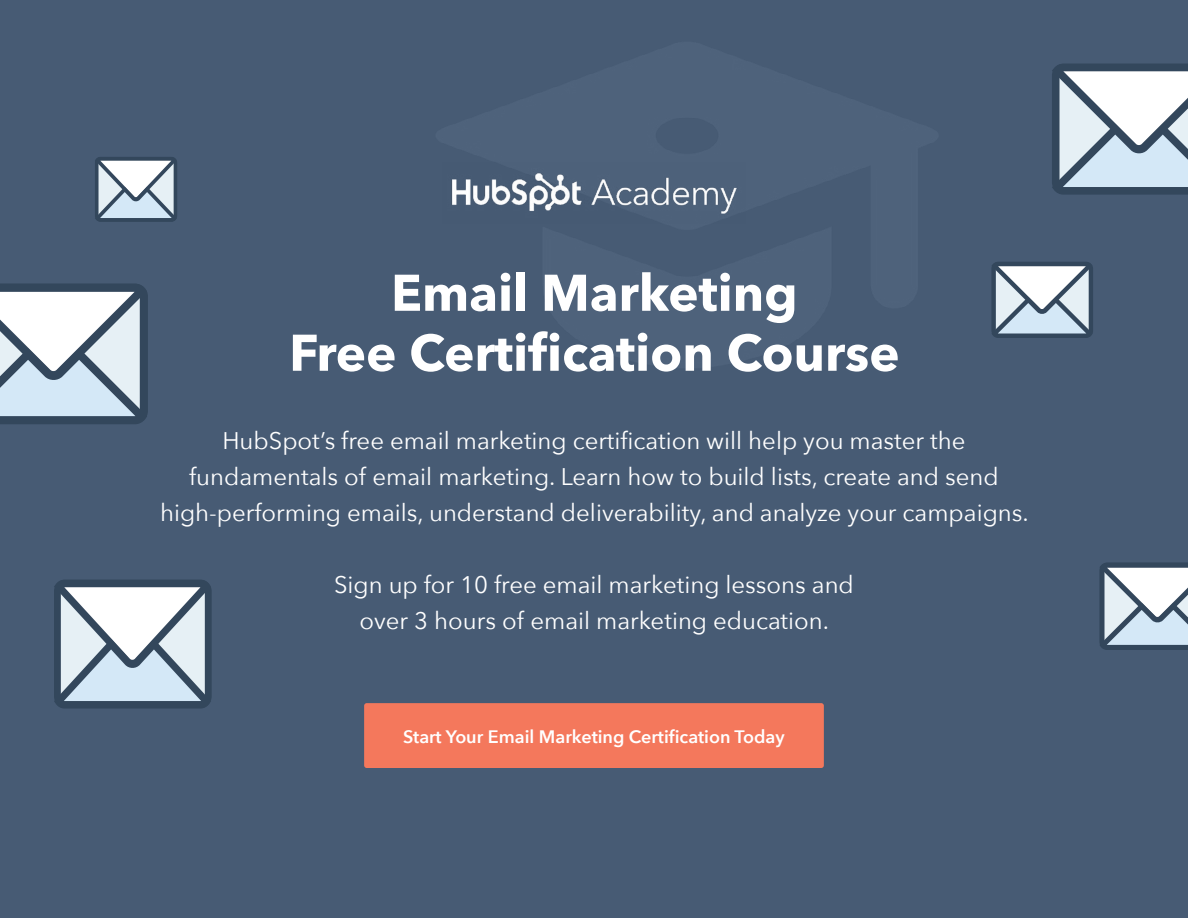
<style>
.page{position:relative;width:1188px;height:918px;background:#475b74}
.page>*{position:absolute;margin:0;border:0;box-sizing:border-box;transform-origin:0 0}
.t1{font:700 51px/60px "Avenir Next";color:#fff;text-align:center}
.t2{font:24px/36px "Avenir Next";color:#fff;text-align:center}
.t3{font:600 18px "Avenir Next";color:#fff}
</style>
<div class="page">
<img style="left:451px;top:173px;width:286px;height:41px">
<div style="left:364px;top:703px;width:460px;height:65px;background:#f4785c;border-radius:3px"></div>
<svg style="left:95px;top:157px;width:82px;height:65px;background:#afbcc7"></svg>
<svg style="left:0;top:284px;width:148px;height:140px;background:#b6c2cc"></svg>
<svg style="left:991px;top:262px;width:102px;height:76px;background:#afbcc7"></svg>
<svg style="left:1052px;top:64px;width:136px;height:131px;background:#b5c1cc"></svg>
<svg style="left:1099px;top:563px;width:89px;height:87px;background:#b5c1cc"></svg>
<svg style="left:54px;top:580px;width:158px;height:129px;background:#afbcc7"></svg>
<h1 class="t1" style="left:289px;top:262px;width:612px">Email Marketing<br>Free Certification Course</h1>
<p class="t2" style="left:160px;top:422px;width:870px">HubSpot’s free email marketing certification will help you master the fundamentals of email marketing. Learn how to build lists, create and send high-performing emails, understand deliverability, and analyze your campaigns.</p>
<p class="t2" style="left:334px;top:566px;width:521px">Sign up for 10 free email marketing lessons and over 3 hours of email marketing education.</p>
<p class="t3" style="left:403px;top:721px;width:383px">Start Your Email Marketing Certification Today</p>
</div>
